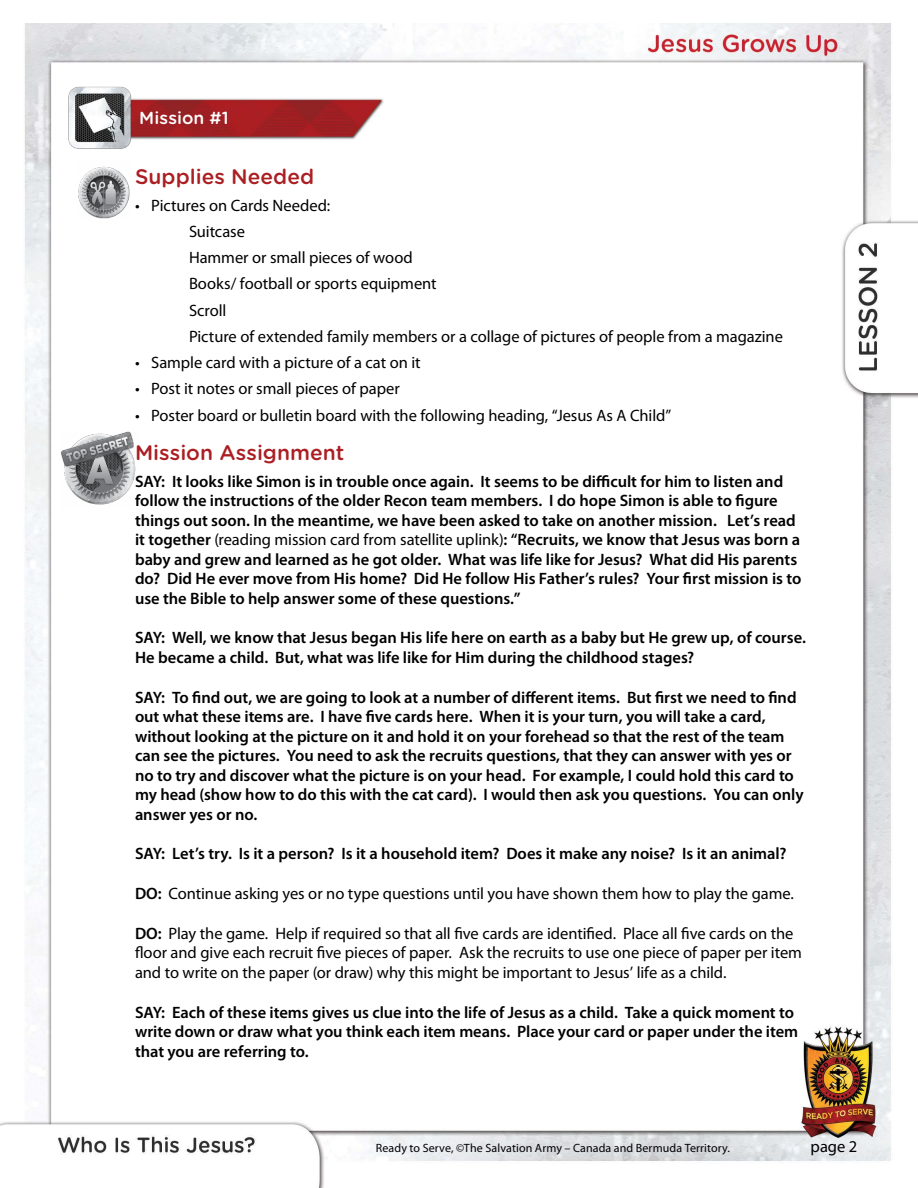
<style>
.page{position:relative;width:918px;height:1188px;background:#fff}
.page>*{position:absolute;margin:0;border:0;box-sizing:border-box;transform-origin:0 0}
.t1{font:500 21px "Gotham Rounded";color:#ab1f23}
.t2{font:500 17.4px "Gotham Rounded";letter-spacing:.005em;color:#fff}
.t3{font:600 16.5px/19.5px "Myriad Pro";color:#000}
.t4{font:16.5px/26.2px "Myriad Pro";letter-spacing:-.005em;color:#000}
.t5{font:12px "Myriad Pro";letter-spacing:.01em;color:#000}
.s1{font-weight:400}
.s2{font-weight:600}
</style>
<div class="page">
<img style="left:0;top:23px;width:918px;height:1165px">
<img style="left:133px;top:95px;width:251px;height:45px">
<img style="left:68px;top:85px;width:65px;height:66px">
<img style="left:77px;top:162px;width:54px;height:56px">
<img style="left:61px;top:432px;width:78px;height:77px">
<p class="t2" style="left:139px;top:106px;width:91px">Mission #1</p>
<p class="t1" style="left:135px;top:162px;width:181px">Supplies Needed</p>
<p class="t4" style="left:189px;top:192px;width:596px;text-indent:-54px">• Pictures on Cards Needed:<br>Suitcase<br>Hammer or small pieces of wood<br>Books/ football or sports equipment<br>Scroll<br>Picture of extended family members or a collage of pictures of people from a magazine</p>
<p class="t4" style="left:135px;top:349px;width:287px">• Sample card with a picture of a cat on it</p>
<p class="t4" style="left:135px;top:375px;width:266px">• Post it notes or small pieces of paper</p>
<p class="t4" style="left:135px;top:402px;width:538px">• Poster board or bulletin board with the following heading, “Jesus As A Child”</p>
<p class="t1" style="left:135px;top:438px;width:211px">Mission Assignment</p>
<p class="t3" style="left:135px;top:471px;width:668px">SAY: It looks like Simon is in trouble once again. It seems to be difficult for him to listen and follow the instructions of the older Recon team members. I do hope Simon is able to figure things out soon. In the meantime, we have been asked to take on another mission. Let’s read it together <span class="s1">(reading mission card from satellite uplink)</span>: “Recruits, we know that Jesus was born a baby and grew and learned as he got older. What was life like for Jesus? What did His parents do? Did He ever move from His home? Did He follow His Father’s rules? Your first mission is to use the Bible to help answer some of these questions.”</p>
<p class="t3" style="left:135px;top:628px;width:673px">SAY: Well, we know that Jesus began His life here on earth as a baby but He grew up, of course.<br>He became a child. But, what was life like for Him during the childhood stages?</p>
<p class="t3" style="left:135px;top:687px;width:670px">SAY: To find out, we are going to look at a number of different items. But first we need to find out what these items are. I have five cards here. When it is your turn, you will take a card, without looking at the picture on it and hold it on your forehead so that the rest of the team can see the pictures. You need to ask the recruits questions, that they can answer with yes or no to try and discover what the picture is on your head. For example, I could hold this card to my head (show how to do this with the cat card). I would then ask you questions. You can only answer yes or no.</p>
<p class="t3" style="left:135px;top:844px;width:653px">SAY: Let’s try. Is it a person? Is it a household item? Does it make any noise? Is it an animal?</p>
<p class="t4" style="left:135px;top:880px;width:660px"><span class="s2">DO:</span> Continue asking yes or no type questions until you have shown them how to play the game.</p>
<p class="t4" style="left:135px;top:923px;width:669px;line-height:19.5px"><span class="s2">DO:</span> Play the game. Help if required so that all five cards are identified. Place all five cards on the floor and give each recruit five pieces of paper. Ask the recruits to use one piece of paper per item and to write on the paper (or draw) why this might be important to Jesus’ life as a child.</p>
<p class="t3" style="left:135px;top:1002px;width:665px">SAY: Each of these items gives us clue into the life of Jesus as a child. Take a quick moment to write down or draw what you think each item means. Place your card or paper under the item that you are referring to.</p>
<p class="t5" style="left:376px;top:1141px;width:356px">Ready to Serve, ©The Salvation Army – Canada and Bermuda Territory.</p>
<p class="t4" style="left:811px;top:1133px;width:48px">page 2</p>
</div>
